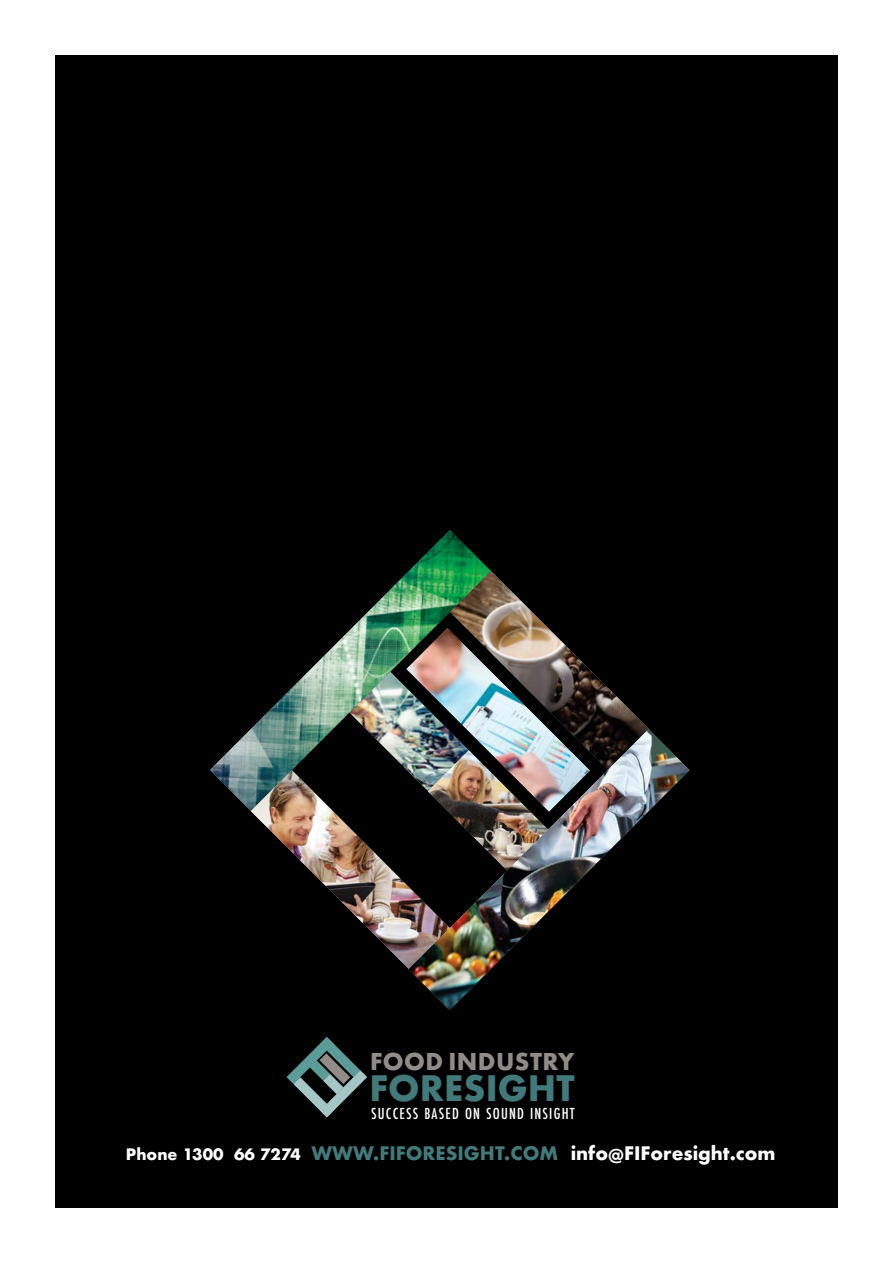
<style>
.page{position:relative;width:893px;height:1263px;background:#fff}
.page>*{position:absolute;margin:0;border:0;box-sizing:border-box;transform-origin:0 0}
.t1{font:700 34.05px "Futura";color:#42797b}
.t2{font:700 22.5px "Futura";letter-spacing:.02em;color:#908d89}
.t3{font:700 18.15px "Futura";color:#fff}
.t4{font:500 condensed 14.7px "Futura";letter-spacing:.08em;color:#fff}
.s1{font-size:15.3px}
.s2{color:#42797b}
</style>
<div class="page">
<div style="left:55px;top:55px;width:783px;height:1153px;background:#000"></div>
<img style="left:210px;top:530px;width:280px;height:281px">
<img style="left:251px;top:570px;width:398px;height:200px">
<img style="left:251px;top:770px;width:157px;height:198px">
<img style="left:408px;top:729px;width:281px;height:281px">
<svg style="left:286px;top:1037px;width:81px;height:80px"></svg>
<p class="t2" style="left:370px;top:1045px;width:206px">FOOD INDUSTRY</p>
<p class="t4" style="left:371px;top:1104px;width:205px">SUCCESS BASED ON SOUND INSIGHT</p>
<h1 class="t1" style="left:369px;top:1063px;width:207px">FORESIGHT</h1>
<p class="t3" style="left:126px;top:1139px;width:651px"><span class="s1">Phone 1300 66 7274</span> <span class="s2">WWW.FIFORESIGHT.COM</span> info@FIForesight.com</p>
</div>
